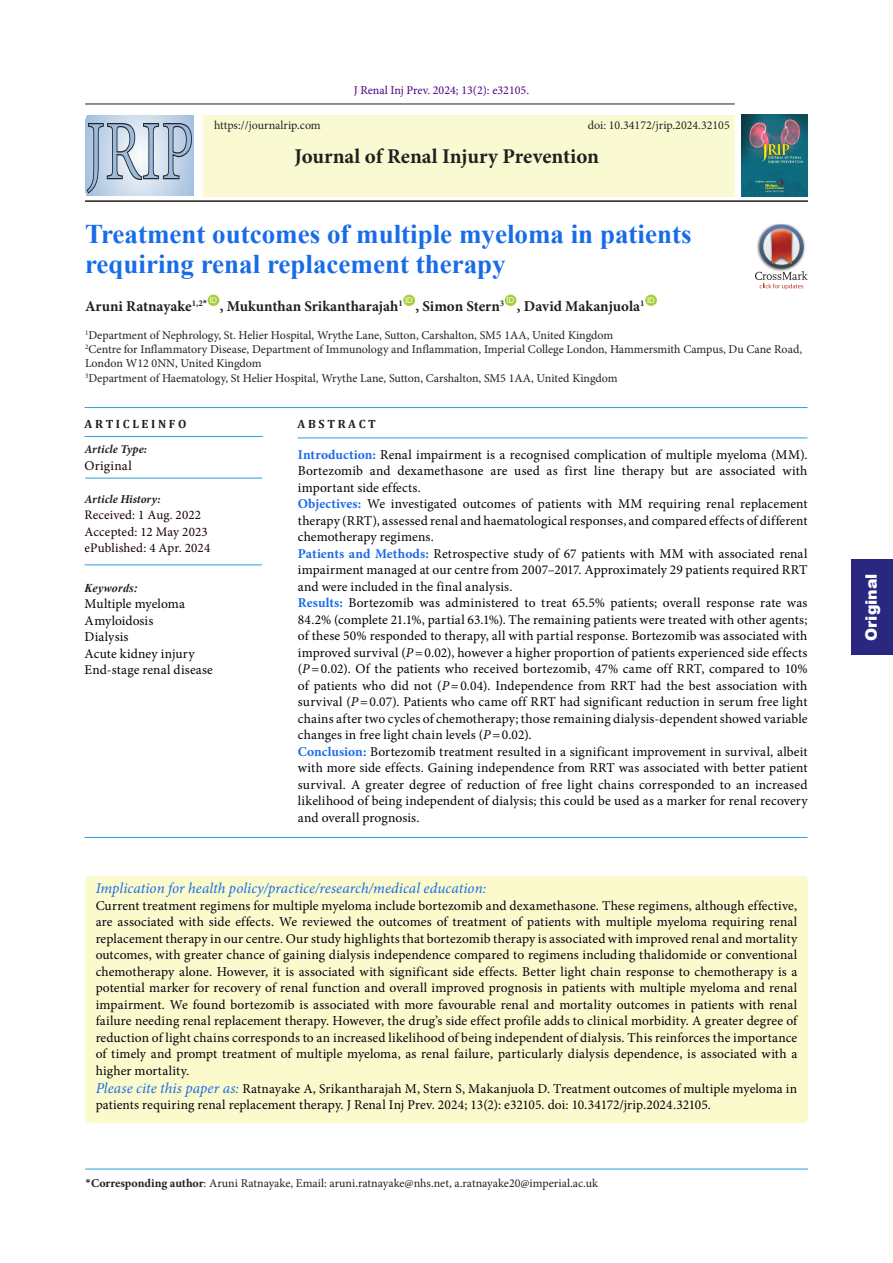
<style>
.page{position:relative;width:893px;height:1263px;background:#fff}
.page>*{position:absolute;margin:0;border:0;box-sizing:border-box;transform-origin:0 0}
.t1{font:700 27px/30px "Times New Roman";color:#196ce8}
.t2{font:700 21px "Minion Pro";letter-spacing:-.005em;color:#231f20}
.t3{font:900 15.75px "Arial";color:#fff}
.t4{font:700 15px "Minion Pro";color:#231f20}
.abstract{font:italic 15px "Minion Pro";letter-spacing:.005em;color:#196ce8}
.abstract-2{font:13.5px/16.5px "Minion Pro";letter-spacing:.005em;color:#00000b;text-align:justify}
.t5{font:13.5px "Minion Pro";letter-spacing:.025em;color:#170000}
.t6{font:13.05px "Minion Pro";letter-spacing:.005em;color:#170000}
.t7{font:12px/14.4px "Minion Pro";color:#231f20}
.t8{font:12px "Minion Pro";color:#4b0082}
.t9{font:italic 700 12px "Minion Pro";color:#231f20}
.t10{font:700 12px "Cambria";color:#231f20}
.abstract-3{font:italic 700 12px "Times New Roman";letter-spacing:.015em;color:#231f20}
.t11{font:7.8px "Arial";color:#fff}
.s1{font-weight:700;color:#196ce8}
.s2{font-style:italic}
.s3{font-style:italic;font-size:15px;color:#196ce8}
.s4{font-family:"Calibri"}
.s5{font-weight:700}
</style>
<div class="page">
<hr style="left:85px;top:104px;width:650px;height:1px;background:#231f20">
<hr style="left:85px;top:200px;width:723px;height:2px;background:#231f20">
<div style="left:203px;top:115px;width:532px;height:81px;background:#fafad2"></div>
<img style="left:741px;top:115px;width:66px;height:82px">
<div style="left:208px;top:295px;width:11px;height:11px;background:#a6ce39;border-radius:50%"></div>
<div style="left:403px;top:295px;width:12px;height:11px;background:#a6ce39;border-radius:50%"></div>
<div style="left:505px;top:295px;width:11px;height:11px;background:#a6ce39;border-radius:50%"></div>
<div style="left:645px;top:295px;width:12px;height:11px;background:#a6ce39;border-radius:50%"></div>
<hr style="left:85px;top:1169px;width:723px;height:1px;background:#28a0da">
<svg style="left:86px;top:116px;width:107px;height:79px"></svg>
<svg style="left:87px;top:123px;width:105px;height:71px;background:#b0c0d3"></svg>
<div style="left:85px;top:876px;width:723px;height:247px;background:#fafacd;border-radius:5px"></div>
<img style="left:772px;top:224px;width:18px;height:1px">
<svg style="left:755px;top:225px;width:53px;height:65px"></svg>
<hr style="left:298px;top:438px;width:509px;height:1px;background:#28a0da">
<hr style="left:85px;top:407px;width:722px;height:1px;background:#28a0da">
<hr style="left:85px;top:837px;width:722px;height:1px;background:#28a0da">
<hr style="left:85px;top:436px;width:178px;height:1px;background:#28a0da">
<hr style="left:85px;top:478px;width:177px;height:1px;background:#28a0da">
<hr style="left:85px;top:564px;width:177px;height:1px;background:#28a0da">
<div style="left:851px;top:559px;width:42px;height:96px;background:#292780"></div>
<p class="t8" style="left:354px;top:82px;width:177px">J Renal Inj Prev. 2024; 13(2): e32105.</p>
<p class="t7" style="left:214px;top:118px;width:108px">https://journalrip.com</p>
<p class="t7" style="left:588px;top:118px;width:143px">doi: 10.34172/jrip.2024.32105</p>
<p class="t2" style="left:295px;top:142px;width:306px">Journal of Renal Injury Prevention</p>
<p class="t1" style="left:85px;top:218px;width:608px">Treatment outcomes of multiple myeloma in patients requiring renal replacement therapy</p>
<p class="t4" style="left:85px;top:296px;width:124px">Aruni Ratnayake<sup>1,2</sup><sup>*</sup></p>
<p class="t11" style="left:209px;top:295px;width:9px">ID</p>
<p class="t11" style="left:405px;top:295px;width:9px">ID</p>
<p class="t11" style="left:507px;top:295px;width:9px">ID</p>
<p class="t11" style="left:647px;top:295px;width:9px">ID</p>
<p class="t4" style="left:220px;top:296px;width:185px">, Mukunthan Srikantharajah<sup>1</sup></p>
<p class="t4" style="left:415px;top:296px;width:90px">, Simon Stern<sup>3</sup></p>
<p class="t4" style="left:517px;top:296px;width:129px">, David Makanjuola<sup>1</sup></p>
<p class="t7" style="left:85px;top:328px;width:530px"><sup>1</sup>Department of Nephrology, St. Helier Hospital, Wrythe Lane, Sutton, Carshalton, SM5 1AA, United Kingdom</p>
<p class="t7" style="left:85px;top:342px;width:718px"><sup>2</sup>Centre for Inflammatory Disease, Department of Immunology and Inflammation, Imperial College London, Hammersmith Campus, Du Cane Road,<br>London W12 0NN, United Kingdom</p>
<p class="t7" style="left:85px;top:371px;width:534px"><sup>3</sup>Department of Haematology, St Helier Hospital, Wrythe Lane, Sutton, Carshalton, SM5 1AA, United Kingdom</p>
<p class="t10" style="left:85px;top:415px;width:103px">A R T I C L E I N F O</p>
<p class="t9" style="left:85px;top:441px;width:64px">Article Type:</p>
<p class="t5" style="left:85px;top:456px;width:49px">Original</p>
<p class="t9" style="left:85px;top:490px;width:78px">Article History:</p>
<p class="t6" style="left:85px;top:506px;width:118px">Received: 1 Aug. 2022</p>
<p class="t6" style="left:85px;top:523px;width:125px">Accepted: 12 May 2023</p>
<p class="t6" style="left:85px;top:539px;width:127px">ePublished: 4 Apr. 2024</p>
<p class="abstract-3" style="left:85px;top:579px;width:55px">Keywords:</p>
<p class="abstract-2" style="left:85px;top:595px;width:102px">Multiple myeloma</p>
<p class="abstract-2" style="left:85px;top:612px;width:70px">Amyloidosis</p>
<p class="abstract-2" style="left:85px;top:628px;width:45px">Dialysis</p>
<p class="abstract-2" style="left:85px;top:645px;width:112px">Acute kidney injury</p>
<p class="abstract-2" style="left:85px;top:661px;width:130px">End-stage renal disease</p>
<p class="t10" style="left:298px;top:415px;width:80px">A B S T R A C T</p>
<p class="abstract-2" style="left:298px;top:446px;width:511px"><span class="s1">Introduction:</span> Renal impairment is a recognised complication of multiple myeloma (MM).<br>Bortezomib and dexamethasone are used as first line therapy but are associated with important side effects.</p>
<p class="abstract-2" style="left:298px;top:496px;width:511px"><span class="s1">Objectives:</span> We investigated outcomes of patients with MM requiring renal replacement therapy (RRT), assessed renal and haematological responses, and compared effects of different chemotherapy regimens.</p>
<p class="abstract-2" style="left:298px;top:545px;width:511px"><span class="s1">Patients and Methods:</span> Retrospective study of 67 patients with MM with associated renal impairment managed at our centre from 2007–2017. Approximately 29 patients required RRT and were included in the final analysis.</p>
<p class="abstract-2" style="left:298px;top:595px;width:511px"><span class="s1">Results:</span> Bortezomib was administered to treat 65.5% patients; overall response rate was 84.2% (complete 21.1%, partial 63.1%). The remaining patients were treated with other agents; of these 50% responded to therapy, all with partial response. Bortezomib was associated with improved survival (<span class="s2">P</span>=0.02), however a higher proportion of patients experienced side effects (<span class="s2">P</span>=0.02). Of the patients who received bortezomib, 47% came off RRT, compared to 10% of patients who did not (<span class="s2">P</span>=0.04). Independence from RRT had the best association with survival (<span class="s2">P</span>=0.07). Patients who came off RRT had significant reduction in serum free light chains after two cycles of chemotherapy; those remaining dialysis-dependent showed variable changes in free light chain levels (<span class="s2">P</span>=0.02).</p>
<p class="abstract-2" style="left:298px;top:743px;width:511px"><span class="s1">Conclusion:</span> Bortezomib treatment resulted in a significant improvement in survival, albeit with more side effects. Gaining independence from RRT was associated with better patient survival. A greater degree of reduction of free light chains corresponded to an increased likelihood of being independent of dialysis; this could be used as a marker for renal recovery and overall prognosis.</p>
<p class="abstract" style="left:96px;top:878px;width:392px">Implication for health policy/practice/research/medical education:</p>
<p class="abstract-2" style="left:96px;top:897px;width:703px">Current treatment regimens for multiple myeloma include bortezomib and dexamethasone. These regimens, although effective, are associated with side effects. We reviewed the outcomes of treatment of patients with multiple myeloma requiring renal replacement therapy in our centre. Our study highlights that bortezomib therapy is associated with improved renal and mortality outcomes, with greater chance of gaining dialysis independence compared to regimens including thalidomide or conventional chemotherapy alone. However, it is associated with significant side effects. Better light chain response to chemotherapy is a potential marker for recovery of renal function and overall improved prognosis in patients with multiple myeloma and renal impairment. We found bortezomib is associated with more favourable renal and mortality outcomes in patients with renal failure needing renal replacement therapy. However, the drug’s side effect profile adds to clinical morbidity. A greater degree of reduction of light chains corresponds to an increased likelihood of being independent of dialysis. This reinforces the importance of timely and prompt treatment of multiple myeloma, as renal failure, particularly dialysis dependence, is associated with a higher mortality.</p>
<p class="abstract-2" style="left:96px;top:1080px;width:703px"><span class="s3">Please cite this paper as:</span> Ratnayake A, Srikantharajah M, Stern S, Makanjuola D. Treatment outcomes of multiple myeloma in patients requiring renal replacement therapy. J Renal Inj Prev. 2024; 13(2): e32105. doi: 10.34172/jrip.2024.32105.</p>
<p class="t7" style="left:85px;top:1176px;width:515px"><span class="s4">*</span><span class="s5">Corresponding author</span>: Aruni Ratnayake, Email: aruni.ratnayake@nhs.net, a.ratnayake20@imperial.ac.uk</p>
<p class="t3" style="left:860px;top:641px;width:69px;rotate:-90deg">Original</p>
</div>
